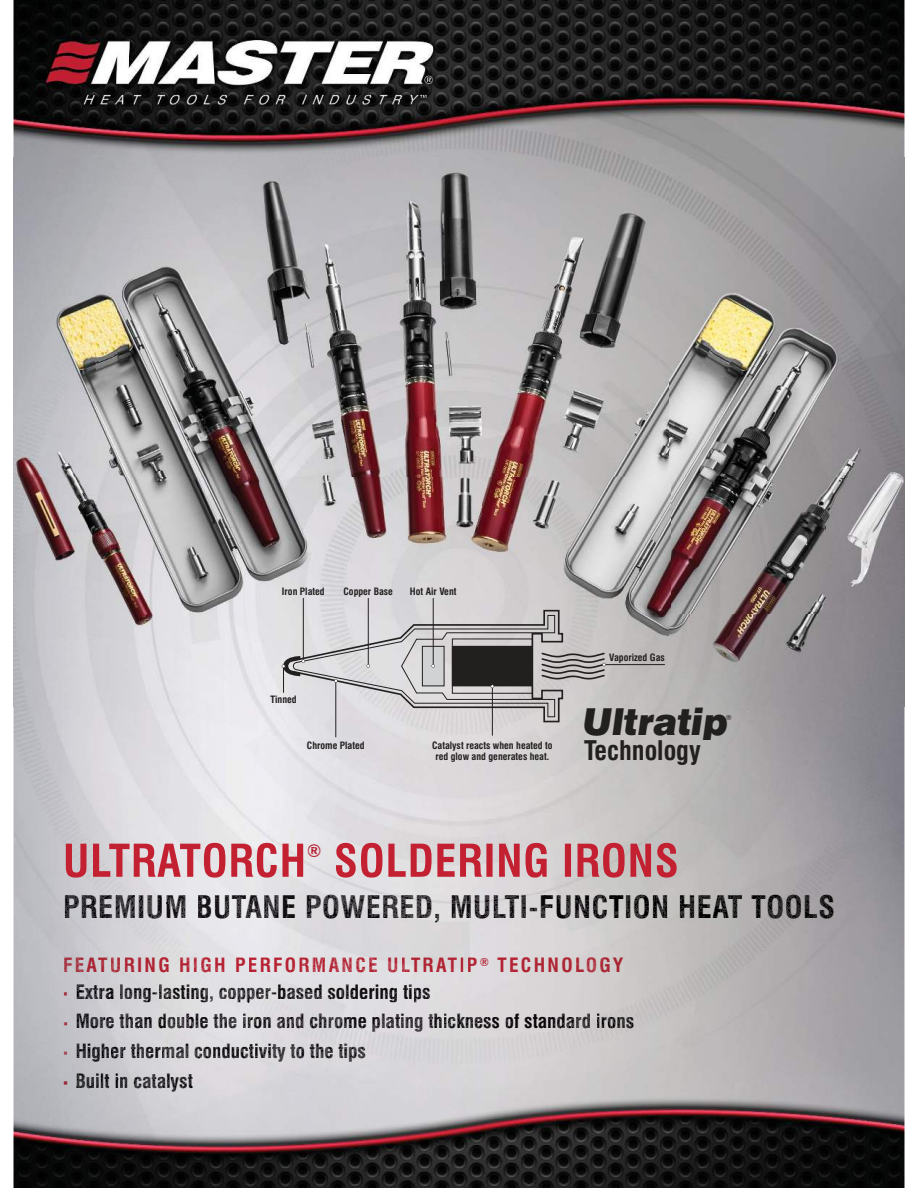
<style>
.page{position:relative;width:918px;height:1188px;background:#fff}
.page>*{position:absolute;margin:0;border:0;box-sizing:border-box;transform-origin:0 0}
.t1{font:italic 900 37.2px "Swiss 721 BT";color:#221f1f}
.t2{font:700 condensed 30.3px "Swiss 721 BT";letter-spacing:.02em;color:#000}
.t3{font:700 condensed 26.4px "Swiss 721 BT";color:#221f1f}
.t4{font:700 condensed 19.2px/29.7px "Swiss 721 BT";color:#0e0a0f}
.t5{font:700 condensed 19.2px/26.2px "Swiss 721 BT";letter-spacing:.065em;color:#110d12}
.t6{font:700 condensed 17.7px "Swiss 721 BT";color:#b72032}
.t7{font:700 condensed 9.9px/11.9px "Swiss 721 BT";color:#221f1f;text-align:center}
.t8{font:7.2px "Swiss 721 BT";color:#231f20}
.s1{color:#010005}
.s2{color:#060309}
.s3{color:#08050b}
.s4{color:#0b080e}
.s5{color:#0c090e}
.s6{color:#0f0c10}
.s7{color:#141114}
.s8{color:#161216}
.s9{color:#171317}
.s10{color:#181518}
.s11{color:#151116}
.s12{color:#151115}
.s13{color:#120f13}
.s14{color:#0e0b10}
.s15{color:#131014}
.s16{color:#130f13}
.s17{color:#131013}
.s18{color:#110f12}
.s19{color:#110f11}
.s20{color:#130e12}
.s21{color:#100c10}
.s22{color:#110a10}
.s23{color:#0f0a0e}
.s24{color:#0e0a0d}
.s25{color:#0d090c}
.s26{color:#0c090c}
.s27{color:#0b070b}
.s28{color:#060306}
.s29{color:#050305}
.s30{color:#040204}
.s31{color:#020001}
.s32{color:#010001}
.s33{color:#a52634}
.s34{color:#a62634}
.s35{color:#a82534}
.s36{color:#aa2534}
.s37{color:#ad2433}
.s38{color:#ae2433}
.s39{color:#af2433}
.s40{color:#b02433}
.s41{color:#b22333}
.s42{color:#b32333}
.s43{color:#b52233}
.s44{color:#b62233}
.s45{color:#b72233}
.s46{color:#b82233}
.s47{color:#b52333}
.s48{color:#b42333}
.s49{color:#b12333}
.s50{color:#b12433}
.s51{color:#a92533}
.s52{color:#030007}
.s53{color:#060209}
.s54{color:#060308}
.s55{color:#0a060b}
.s56{color:#09060b}
.s57{color:#0a070c}
.s58{color:#0c0a0d}
.s59{color:#0d0b0d}
.s60{color:#0f0d0f}
.s61{color:#100e10}
.s62{color:#120e12}
.s63{color:#141015}
.s64{color:#110e12}
.s65{color:#110d11}
.s66{color:#100c11}
.s67{color:#100d11}
.s68{color:#030107}
.s69{color:#040107}
.s70{color:#09060c}
.s71{color:#0a060c}
.s72{color:#0b080d}
.s73{color:#0c0a0f}
.s74{color:#0f0c0f}
.s75{color:#100d10}
.s76{color:#110d12}
.s77{color:#121012}
.s78{color:#0f0b10}
.s79{color:#0c080e}
.s80{color:#0f0c11}
.s81{color:#0e0c0f}
.s82{color:#0e0b0e}
.s83{color:#0e0b0d}
.s84{color:#0e090e}
.s85{color:#0f090e}
.s86{color:#0d080e}
.s87{color:#0c080c}
.s88{color:#0c070b}
.s89{color:#0a060a}
.s90{color:#0a0509}
.s91{color:#090408}
.s92{color:#080408}
.s93{color:#060206}
.s94{color:#000}
.s95{color:#000002}
.s96{color:#010004}
.s97{color:#020005}
.s98{color:#06020a}
.s99{color:#08060b}
.s100{color:#0c080d}
.s101{color:#0d090e}
.s102{color:#0d0a0f}
.s103{color:#000001}
.s104{color:#000003}
.s105{color:#020004}
.s106{color:#07050a}
.s107{color:#0b070d}
</style>
<div class="page">
<img style="left:14px;top:0;width:891px;height:1188px">
<img style="left:65px;top:895px;width:770px;height:27px">
<img style="left:66px;top:843px;width:237px;height:35px">
<svg style="left:308px;top:844px;width:13px;height:13px"></svg>
<img style="left:322px;top:843px;width:357px;height:35px">
<img style="left:336px;top:843px;width:341px;height:35px">
<img style="left:64px;top:957px;width:413px;height:16px">
<svg style="left:480px;top:958px;width:8px;height:8px"></svg>
<img style="left:490px;top:957px;width:133px;height:16px">
<img style="left:77px;top:984px;width:354px;height:18px">
<img style="left:77px;top:1014px;width:562px;height:18px">
<img style="left:77px;top:1044px;width:289px;height:18px">
<img style="left:77px;top:1073px;width:116px;height:18px">
<img style="left:14px;top:158px;width:891px;height:548px">
<hr style="left:604px;top:664px;width:61px;height:1px;background:#221f1f">
<hr style="left:335px;top:681px;width:1px;height:56px;background:#221f1f">
<hr style="left:303px;top:598px;width:1px;height:63px;background:#221f1f">
<hr style="left:368px;top:598px;width:1px;height:68px;background:#221f1f">
<hr style="left:433px;top:598px;width:1px;height:68px;background:#221f1f">
<hr style="left:492px;top:686px;width:1px;height:50px;background:#221f1f">
<svg style="left:282px;top:609px;width:324px;height:114px;background:#b9b6b8"></svg>
<svg style="left:64px;top:1081px;width:3px;height:4px"></svg>
<p class="t7" style="left:282px;top:586px;width:44px">Iron Plated</p>
<p class="t7" style="left:344px;top:586px;width:51px">Copper Base</p>
<p class="t7" style="left:410px;top:586px;width:48px">Hot Air Vent</p>
<p class="t7" style="left:270px;top:694px;width:28px">Tinned</p>
<p class="t7" style="left:307px;top:740px;width:59px">Chrome Plated</p>
<p class="t7" style="left:432px;top:740px;width:122px">Catalyst reacts when heated to red glow and generates heat.</p>
<p class="t6" style="left:307px;top:843px;width:16px">®</p>
<p class="t7" style="left:609px;top:652px;width:57px">Vaporized Gas</p>
<h1 class="t1" style="left:583px;top:708px;width:147px">Ultratip</h1>
<h3 class="t3" style="left:584px;top:740px;width:118px">Technology</h3>
<p class="t8" style="left:726px;top:713px;width:8px">®</p>
<h2 class="t2" style="left:63px;top:894px;width:774px"><span class="s1">P</span><span class="s2">R</span><span class="s3">E</span><span class="s4">M</span><span class="s5">I</span><span class="s6">U</span><span class="s7">M</span> <span class="s8">B</span><span class="s9">U</span><span class="s10">T</span><span class="s11">A</span><span class="s12">N</span><span class="s13">E</span> <span class="s6">P</span><span class="s14">O</span><span class="s15">W</span><span class="s16">ER</span><span class="s17">E</span><span class="s18">D</span><span class="s19">,</span> <span class="s20">M</span><span class="s21">U</span><span class="s22">L</span><span class="s23">T</span><span class="s24">I</span><span class="s25">-</span><span class="s26">F</span><span class="s27">U</span><span class="s28">N</span><span class="s29">C</span><span class="s30">T</span><span class="s31">I</span><span class="s32">ON</span> HEAT TOOLS</h2>
<p class="t5" style="left:75px;top:954px;width:549px;text-indent:-12px"><span class="s33">F</span><span class="s34">E</span><span class="s35">A</span><span class="s36">T</span><span class="s37">U</span><span class="s38">R</span><span class="s39">I</span><span class="s40">N</span><span class="s41">G</span> <span class="s42">H</span><span class="s43">I</span><span class="s44">GH</span> <span class="s45">P</span><span class="s46">E</span><span class="s45">RF</span><span class="s44">O</span><span class="s47">R</span><span class="s48">MANC</span><span class="s42">E</span> <span class="s49">U</span><span class="s41">L</span><span class="s49">T</span><span class="s40">R</span><span class="s50">AT</span><span class="s40">I</span><span class="s42">P</span><sup>®</sup> <span class="s42">TE</span><span class="s49">C</span><span class="s40">HN</span><span class="s38">O</span><span class="s37">LOG</span><span class="s51">Y<br></span><span class="s1">E</span><span class="s52">xt</span><span class="s53">r</span><span class="s54">a</span> <span class="s55">l</span><span class="s56">o</span><span class="s3">n</span><span class="s57">g</span><span class="s5">-</span><span class="s58">l</span><span class="s59">a</span><span class="s60">s</span><span class="s61">ti</span>n<span class="s62">g</span><span class="s16">, c</span>o<span class="s63">p</span><span class="s16">p</span><span class="s15">e</span><span class="s17">r</span><span class="s64">-</span><span class="s65">b</span><span class="s66">as</span><span class="s64">e</span>d so<span class="s13">l</span>dering t<span class="s67">i</span><span class="s6">p</span><span class="s66">s</span></p>
<p class="t4" style="left:75px;top:1008px;width:560px"><span class="s1">Mo</span><span class="s68">r</span><span class="s69">e</span> <span class="s70">t</span><span class="s71">h</span><span class="s57">a</span><span class="s72">n</span> <span class="s73">d</span><span class="s59">o</span><span class="s74">u</span><span class="s75">b</span><span class="s76">le</span> <span class="s62">th</span><span class="s16">e</span> <span class="s15">i</span><span class="s77">r</span><span class="s16">o</span><span class="s67">n</span> <span class="s78">a</span><span class="s79">n</span><span class="s80">d</span> ch<span class="s14">r</span><span class="s6">o</span><span class="s76">m</span><span class="s65">e</span> <span class="s66">pl</span><span class="s14">a</span><span class="s66">tin</span><span class="s81">g</span> <span class="s80">t</span><span class="s82">hic</span><span class="s83">k</span><span class="s84">n</span><span class="s58">e</span><span class="s85">s</span><span class="s86">s</span> <span class="s26">o</span><span class="s87">f</span> <span class="s88">st</span><span class="s87">a</span><span class="s89">nd</span><span class="s90">a</span><span class="s91">r</span><span class="s92">d</span> <span class="s93">i</span><span class="s32">r</span><span class="s29">o</span><span class="s32">n</span><span class="s94">s<br></span><span class="s95">H</span><span class="s96">igh</span><span class="s97">e</span><span class="s98">r</span> <span class="s70">t</span><span class="s99">h</span><span class="s100">e</span><span class="s5">r</span>m<span class="s101">a</span>l <span class="s102">c</span><span class="s6">o</span><span class="s76">nd</span><span class="s65">uct</span><span class="s75">i</span><span class="s6">v</span><span class="s14">i</span><span class="s78">t</span>y <span class="s14">t</span>o t<span class="s14">h</span><span class="s5">e</span> <span class="s79">ti</span><span class="s5">p</span><span class="s57">s<br></span><span class="s94">B</span><span class="s103">u</span><span class="s104">il</span><span class="s96">t</span> <span class="s52">i</span><span class="s105">n</span> <span class="s106">c</span><span class="s56">a</span><span class="s55">t</span><span class="s107">a</span><span class="s79">ly</span>st</p>
</div>
